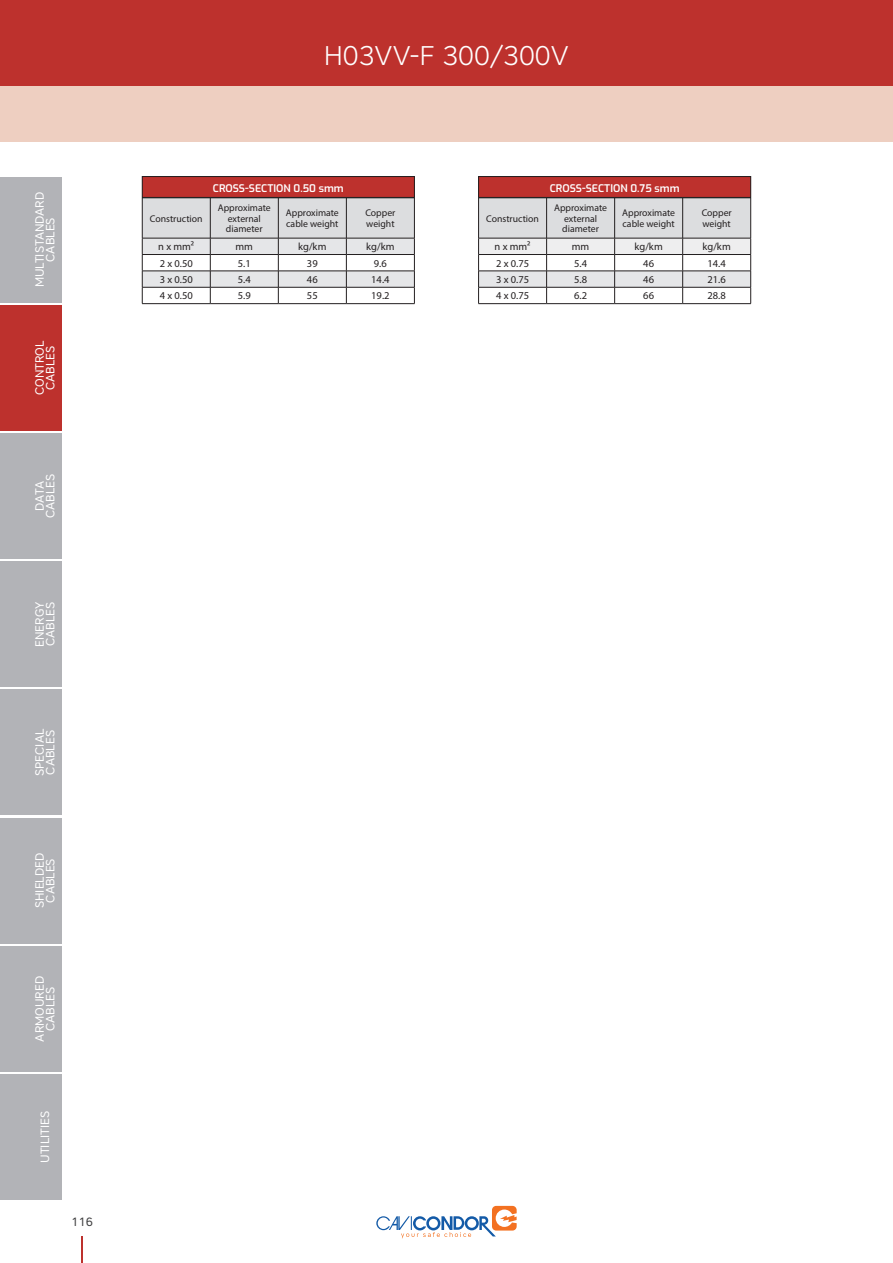
<style>
.page{position:relative;width:893px;height:1263px;background:#fff}
.page>*{position:absolute;margin:0;border:0;box-sizing:border-box;transform-origin:0 0}
.t1{font:300 27px "Core Sans A35";color:#fff}
.t2{font:12px/10.5px "Core Sans A45";color:#fff;text-align:center}
.t3{font:12px "Core Sans A45";color:#3e3e3f}
.t4{font:10.5px "Myriad Pro";color:#231f20}
.t5{font:600 10.5px "Exo";color:#fff}
.t6{font:9.75px/10.5px "Myriad Pro";color:#231f20}
</style>
<div class="page">
<svg style="left:376px;top:1206px;width:141px;height:32px"></svg>
<div style="left:0;top:305px;width:62px;height:125px;background:#bd312d"></div>
<div style="left:0;top:433px;width:62px;height:126px;background:#b2b3b7"></div>
<div style="left:0;top:561px;width:62px;height:126px;background:#b2b3b7"></div>
<div style="left:0;top:690px;width:62px;height:125px;background:#b2b3b7"></div>
<div style="left:0;top:1074px;width:62px;height:126px;background:#b2b3b7"></div>
<div style="left:0;top:818px;width:62px;height:125px;background:#b2b3b7"></div>
<div style="left:0;top:946px;width:62px;height:125px;background:#b2b3b7"></div>
<div style="left:0;top:177px;width:62px;height:125px;background:#b2b3b7"></div>
<div style="left:0;top:72px;width:893px;height:69px;background:#eecfc1"></div>
<div style="left:0;top:0;width:893px;height:85px;background:#bd312d"></div>
<svg style="left:82px;top:1236px;width:1px;height:27px"></svg>
<hr style="left:142px;top:303px;width:68px;height:1px;background:#231f20">
<hr style="left:210px;top:303px;width:68px;height:1px;background:#231f20">
<hr style="left:278px;top:303px;width:68px;height:1px;background:#231f20">
<hr style="left:346px;top:303px;width:69px;height:1px;background:#231f20">
<svg style="left:142px;top:199px;width:273px;height:104px"></svg>
<hr style="left:142px;top:198px;width:68px;height:1px;background:#231f20">
<hr style="left:210px;top:198px;width:68px;height:1px;background:#231f20">
<hr style="left:278px;top:198px;width:68px;height:1px;background:#231f20">
<hr style="left:346px;top:198px;width:69px;height:1px;background:#231f20">
<div style="left:142px;top:177px;width:272px;height:20px;background:#bd312d"></div>
<div style="left:142px;top:176px;width:273px;height:22px;border:1px solid #231f20"></div>
<hr style="left:478px;top:303px;width:69px;height:1px;background:#231f20">
<hr style="left:547px;top:303px;width:68px;height:1px;background:#231f20">
<hr style="left:615px;top:303px;width:68px;height:1px;background:#231f20">
<hr style="left:683px;top:303px;width:68px;height:1px;background:#231f20">
<svg style="left:478px;top:199px;width:273px;height:104px"></svg>
<hr style="left:478px;top:198px;width:69px;height:1px;background:#231f20">
<hr style="left:547px;top:198px;width:68px;height:1px;background:#231f20">
<hr style="left:615px;top:198px;width:68px;height:1px;background:#231f20">
<hr style="left:683px;top:198px;width:68px;height:1px;background:#231f20">
<div style="left:479px;top:177px;width:272px;height:20px;background:#bd312d"></div>
<div style="left:478px;top:176px;width:273px;height:22px;border:1px solid #231f20"></div>
<p class="t2" style="left:34px;top:287px;width:97px;rotate:-90deg">MULTISTANDARD<br>CABLES</p>
<p class="t2" style="left:34px;top:395px;width:56px;rotate:-90deg">CONTROL<br>CABLES</p>
<p class="t2" style="left:34px;top:518px;width:46px;rotate:-90deg">DATA<br>CABLES</p>
<p class="t2" style="left:34px;top:647px;width:47px;text-align:left;rotate:-90deg">ENERGY<br>CABLES</p>
<p class="t2" style="left:34px;top:776px;width:48px;text-align:left;rotate:-90deg">SPECIAL<br>CABLES</p>
<p class="t2" style="left:34px;top:908px;width:57px;rotate:-90deg">SHIELDED<br>CABLES</p>
<p class="t2" style="left:34px;top:1041px;width:67px;rotate:-90deg">ARMOURED<br>CABLES</p>
<p class="t2" style="left:39px;top:1163px;width:53px;rotate:-90deg">UTILITIES</p>
<p class="t3" style="left:72px;top:1214px;width:23px">116</p>
<h1 class="t1" style="left:324px;top:38px;width:246px">H03VV-F 300/300V</h1>
<p class="t5" style="left:213px;top:181px;width:132px">CROSS-SECTION 0.50 smm</p>
<p class="t6" style="left:150px;top:213px;width:54px">Construction</p>
<p class="t6" style="left:218px;top:202px;width:54px;text-align:center">Approximate external diameter</p>
<p class="t6" style="left:286px;top:208px;width:54px">Approximate cable weight</p>
<p class="t6" style="left:365px;top:208px;width:32px">Copper weight</p>
<p class="t4" style="left:158px;top:240px;width:37px">n x mm2</p>
<p class="t4" style="left:236px;top:240px;width:19px">mm</p>
<p class="t4" style="left:298px;top:240px;width:30px">kg/km</p>
<p class="t4" style="left:366px;top:240px;width:30px">kg/km</p>
<p class="t4" style="left:160px;top:257px;width:35px">2 x 0.50</p>
<p class="t4" style="left:238px;top:257px;width:14px">5.1</p>
<p class="t4" style="left:307px;top:257px;width:12px">39</p>
<p class="t4" style="left:374px;top:257px;width:14px">9.6</p>
<p class="t4" style="left:160px;top:273px;width:35px">3 x 0.50</p>
<p class="t4" style="left:238px;top:273px;width:14px">5.4</p>
<p class="t4" style="left:307px;top:273px;width:12px">46</p>
<p class="t4" style="left:371px;top:273px;width:20px">14.4</p>
<p class="t4" style="left:160px;top:289px;width:35px">4 x 0.50</p>
<p class="t4" style="left:238px;top:289px;width:14px">5.9</p>
<p class="t4" style="left:307px;top:289px;width:12px">55</p>
<p class="t4" style="left:371px;top:289px;width:20px">19.2</p>
<p class="t5" style="left:550px;top:181px;width:131px">CROSS-SECTION 0.75 smm</p>
<p class="t6" style="left:486px;top:213px;width:54px">Construction</p>
<p class="t6" style="left:554px;top:202px;width:54px;text-align:center">Approximate external diameter</p>
<p class="t6" style="left:622px;top:208px;width:54px">Approximate cable weight</p>
<p class="t6" style="left:702px;top:208px;width:32px">Copper weight</p>
<p class="t4" style="left:495px;top:240px;width:37px">n x mm2</p>
<p class="t4" style="left:572px;top:240px;width:19px">mm</p>
<p class="t4" style="left:634px;top:240px;width:30px">kg/km</p>
<p class="t4" style="left:703px;top:240px;width:30px">kg/km</p>
<p class="t4" style="left:496px;top:257px;width:35px">2 x 0.75</p>
<p class="t4" style="left:574px;top:257px;width:14px">5.4</p>
<p class="t4" style="left:643px;top:257px;width:12px">46</p>
<p class="t4" style="left:707px;top:257px;width:20px">14.4</p>
<p class="t4" style="left:496px;top:273px;width:35px">3 x 0.75</p>
<p class="t4" style="left:574px;top:273px;width:14px">5.8</p>
<p class="t4" style="left:643px;top:273px;width:12px">46</p>
<p class="t4" style="left:707px;top:273px;width:20px">21.6</p>
<p class="t4" style="left:496px;top:289px;width:35px">4 x 0.75</p>
<p class="t4" style="left:574px;top:289px;width:14px">6.2</p>
<p class="t4" style="left:643px;top:289px;width:12px">66</p>
<p class="t4" style="left:707px;top:289px;width:20px">28.8</p>
</div>
